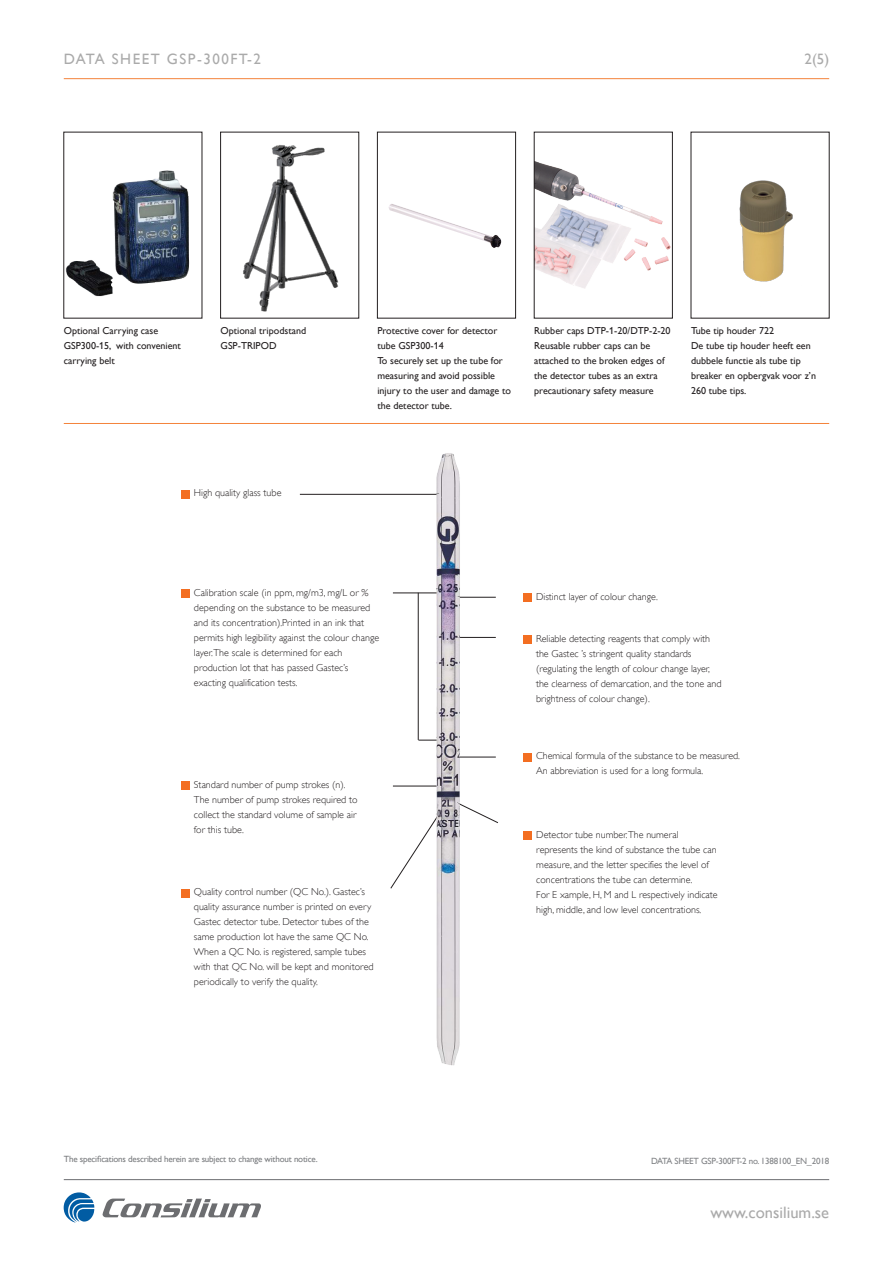
<style>
.page{position:relative;width:893px;height:1263px;background:#fff}
.page>*{position:absolute;margin:0;border:0;box-sizing:border-box;transform-origin:0 0}
.t1{font:16.5px "Gill Alt One";color:#aaa}
.t2{font:15px "Gill Alt One";letter-spacing:.1em;color:#aaa}
.t3{font:300 10.05px/15px "Gill Alt One";color:#231f20}
.t4{font:10.05px/15px "Gill Alt One";color:#231f20}
.t5{font:9px "Gill Sans";letter-spacing:-.02em;color:#7a7c7f}
.t6{font:9px "Gill Sans";letter-spacing:-.02em;color:#818386}
</style>
<div class="page">
<hr style="left:64px;top:1179px;width:765px;height:1px;background:#6c6d70">
<hr style="left:64px;top:78px;width:765px;height:1px;background:#f4833b">
<svg style="left:64px;top:1192px;width:30px;height:31px"></svg>
<svg style="left:103px;top:1198px;width:158px;height:19px"></svg>
<hr style="left:64px;top:423px;width:765px;height:1px;background:#f4833b">
<hr style="left:300px;top:494px;width:138px;height:1px;background:#231f20">
<div style="left:181px;top:490px;width:9px;height:9px;background:#f36e21"></div>
<div style="left:181px;top:589px;width:9px;height:9px;background:#f36e21"></div>
<div style="left:181px;top:889px;width:9px;height:8px;background:#f36e21"></div>
<div style="left:181px;top:781px;width:9px;height:9px;background:#f36e21"></div>
<div style="left:523px;top:594px;width:9px;height:8px;background:#f36e21"></div>
<div style="left:523px;top:635px;width:9px;height:9px;background:#f36e21"></div>
<div style="left:523px;top:753px;width:9px;height:8px;background:#f36e21"></div>
<div style="left:524px;top:831px;width:8px;height:9px;background:#f36e21"></div>
<img style="left:362px;top:453px;width:136px;height:613px">
<img style="left:66px;top:170px;width:124px;height:127px">
<div style="left:377px;top:132px;width:139px;height:186px;border:1px solid #231f20"></div>
<img style="left:739px;top:180px;width:54px;height:102px">
<img style="left:243px;top:145px;width:96px;height:167px">
<img style="left:536px;top:161px;width:135px;height:128px">
<div style="left:534px;top:132px;width:139px;height:186px;border:1px solid #231f20"></div>
<img style="left:388px;top:204px;width:99px;height:37px">
<img style="left:483px;top:235px;width:19px;height:13px">
<h2 class="t2" style="left:64px;top:50px;width:199px">DATA SHEET GSP-300FT-2</h2>
<h2 class="t2" style="left:804px;top:50px;width:26px">2(5)</h2>
<p class="t4" style="left:64px;top:323px;width:119px">Optional Carrying case<br>GSP300-15, with convenient carrying belt</p>
<p class="t4" style="left:221px;top:323px;width:87px">Optional tripodstand<br>GSP-TRIPOD</p>
<p class="t4" style="left:377px;top:323px;width:122px">Protective cover for detector tube GSP300-14</p>
<p class="t4" style="left:377px;top:353px;width:135px">To securely set up the tube for measuring and avoid possible injury to the user and damage to the detector tube.</p>
<p class="t4" style="left:534px;top:323px;width:138px">Rubber caps DTP-1-20/DTP-2-20</p>
<p class="t4" style="left:534px;top:338px;width:132px">Reusable rubber caps can be attached to the broken edges of the detector tubes as an extra precautionary safety measure</p>
<p class="t4" style="left:691px;top:323px;width:85px">Tube tip houder 722</p>
<p class="t4" style="left:691px;top:338px;width:127px">De tube tip houder heeft een dubbele functie als tube tip breaker en opbergvak voor z’n<br>260 tube tips.</p>
<p class="t3" style="left:194px;top:486px;width:89px">High quality glass tube</p>
<p class="t3" style="left:194px;top:585px;width:187px">Calibration scale (in ppm, mg/m3, mg/L or % depending on the substance to be measured and its concentration).Printed in an ink that permits high legibility against the colour change layer.The scale is determined for each production lot that has passed Gastec’s exacting qualification tests.</p>
<p class="t3" style="left:194px;top:777px;width:165px">Standard number of pump strokes (n).<br>The number of pump strokes required to collect the standard volume of sample air for this tube.</p>
<p class="t3" style="left:194px;top:884px;width:181px">Quality control number (QC No.). Gastec’s quality assurance number is printed on every Gastec detector tube. Detector tubes of the same production lot have the same QC No.<br>When a QC No. is registered, sample tubes with that QC No. will be kept and monitored periodically to verify the quality.</p>
<p class="t3" style="left:536px;top:589px;width:123px">Distinct layer of colour change.</p>
<p class="t3" style="left:536px;top:631px;width:187px">Reliable detecting reagents that comply with the Gastec ’s stringent quality standards (regulating the length of colour change layer, the clearness of demarcation, and the tone and brightness of colour change).</p>
<p class="t3" style="left:536px;top:748px;width:206px">Chemical formula of the substance to be measured.<br>An abbreviation is used for a long formula.</p>
<p class="t3" style="left:536px;top:827px;width:183px">Detector tube number.The numeral represents the kind of substance the tube can measure, and the letter specifies the level of concentrations the tube can determine.<br>For E xample, H, M and L respectively indicate high, middle, and low level concentrations.</p>
<p class="t5" style="left:64px;top:1154px;width:255px">The specifications described herein are subject to change without notice.</p>
<p class="t6" style="left:651px;top:1155px;width:180px">DATA SHEET GSP-300FT-2 no. 1388100_EN_2018</p>
<h1 class="t1" style="left:710px;top:1203px;width:120px">www.consilium.se</h1>
</div>
